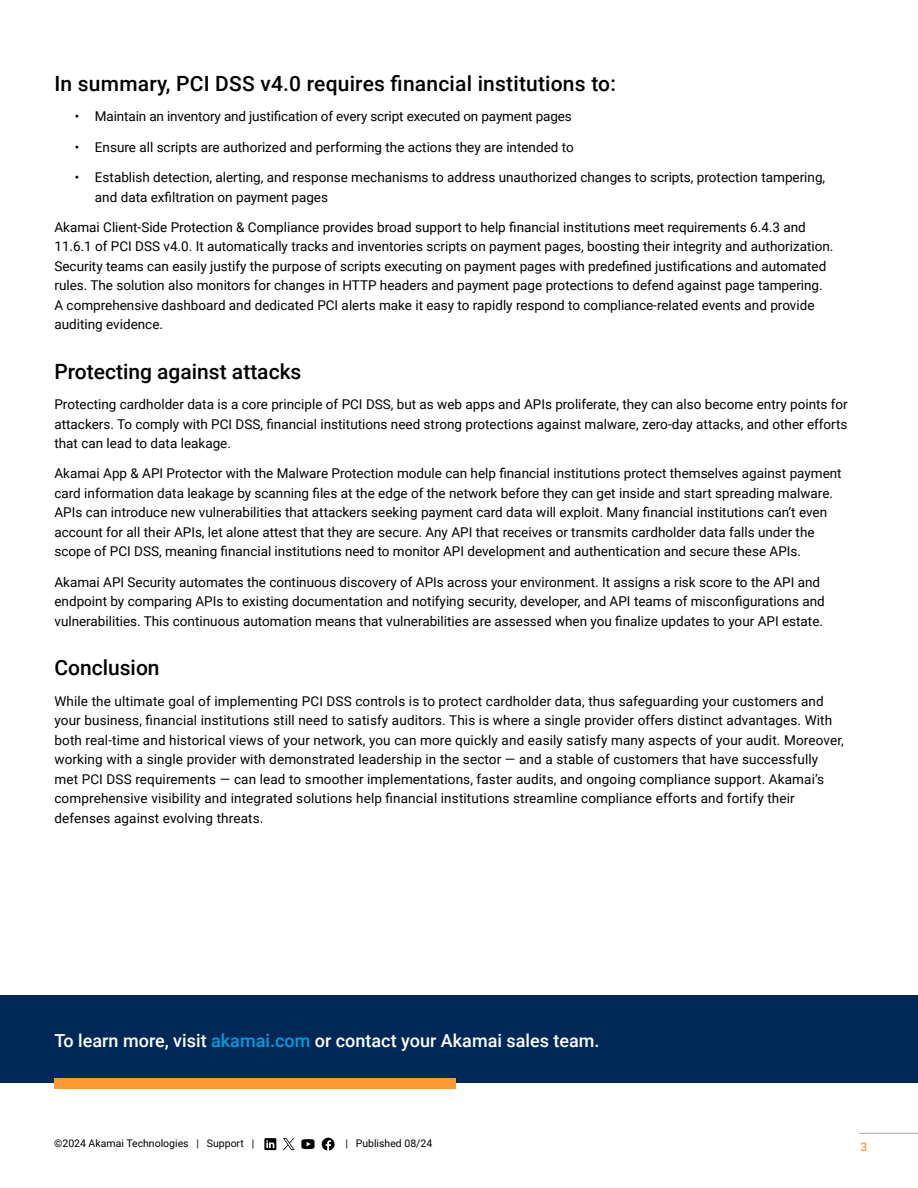
<style>
.page{position:relative;width:918px;height:1188px;background:#fff}
.page>*{position:absolute;margin:0;border:0;box-sizing:border-box;transform-origin:0 0}
.t1{font:500 21px "Roboto";letter-spacing:.01em;color:#000}
.t2{font:500 18px "Roboto";color:#fff}
.t3{font:13.5px/19.5px "Roboto";color:#000}
.t4{font:500 12px "Roboto";color:#f93}
.t5{font:10.5px "Roboto";color:#000}
.s1{color:#009cde}
</style>
<div class="page">
<svg style="left:264px;top:1138px;width:12px;height:12px"></svg>
<svg style="left:283px;top:1138px;width:12px;height:12px"></svg>
<svg style="left:301px;top:1139px;width:14px;height:10px"></svg>
<svg style="left:322px;top:1138px;width:13px;height:13px"></svg>
<hr style="left:859px;top:1133px;width:59px;height:1px;background:#a8a8aa">
<div style="left:0;top:996px;width:918px;height:87px;background:#002856"></div>
<div style="left:54px;top:1078px;width:402px;height:10px;background:#f93"></div>
<h1 class="t1" style="left:54px;top:69px;width:563px">In summary, PCI DSS v4.0 requires financial institutions to:</h1>
<p class="t3" style="left:75px;top:106px;width:499px">• Maintain an inventory and justification of every script executed on payment pages</p>
<p class="t3" style="left:75px;top:137px;width:501px">• Ensure all scripts are authorized and performing the actions they are intended to</p>
<p class="t3" style="left:95px;top:167px;width:732px;text-indent:-20px">• Establish detection, alerting, and response mechanisms to address unauthorized changes to scripts, protection tampering, and data exfiltration on payment pages</p>
<p class="t3" style="left:54px;top:217px;width:781px">Akamai Client-Side Protection &amp; Compliance provides broad support to help financial institutions meet requirements 6.4.3 and 11.6.1 of PCI DSS v4.0. It automatically tracks and inventories scripts on payment pages, boosting their integrity and authorization.<br>Security teams can easily justify the purpose of scripts executing on payment pages with predefined justifications and automated rules. The solution also monitors for changes in HTTP headers and payment page protections to defend against page tampering.<br>A comprehensive dashboard and dedicated PCI alerts make it easy to rapidly respond to compliance-related events and provide auditing evidence.</p>
<h1 class="t1" style="left:54px;top:357px;width:249px">Protecting against attacks</h1>
<p class="t3" style="left:54px;top:394px;width:795px;text-align:justify">Protecting cardholder data is a core principle of PCI DSS, but as web apps and APIs proliferate, they can also become entry points for attackers. To comply with PCI DSS, financial institutions need strong protections against malware, zero-day attacks, and other efforts that can lead to data leakage.</p>
<p class="t3" style="left:54px;top:463px;width:789px">Akamai App &amp; API Protector with the Malware Protection module can help financial institutions protect themselves against payment card information data leakage by scanning files at the edge of the network before they can get inside and start spreading malware.<br>APIs can introduce new vulnerabilities that attackers seeking payment card data will exploit. Many financial institutions can’t even account for all their APIs, let alone attest that they are secure. Any API that receives or transmits cardholder data falls under the scope of PCI DSS, meaning financial institutions need to monitor API development and authentication and secure these APIs.</p>
<p class="t3" style="left:54px;top:572px;width:772px">Akamai API Security automates the continuous discovery of APIs across your environment. It assigns a risk score to the API and endpoint by comparing APIs to existing documentation and notifying security, developer, and API teams of misconfigurations and vulnerabilities. This continuous automation means that vulnerabilities are assessed when you finalize updates to your API estate.</p>
<h1 class="t1" style="left:54px;top:653px;width:107px">Conclusion</h1>
<p class="t3" style="left:54px;top:691px;width:791px">While the ultimate goal of implementing PCI DSS controls is to protect cardholder data, thus safeguarding your customers and your business, financial institutions still need to satisfy auditors. This is where a single provider offers distinct advantages. With both real-time and historical views of your network, you can more quickly and easily satisfy many aspects of your audit. Moreover, working with a single provider with demonstrated leadership in the sector — and a stable of customers that have successfully met PCI DSS requirements — can lead to smoother implementations, faster audits, and ongoing compliance support. Akamai’s comprehensive visibility and integrated solutions help financial institutions streamline compliance efforts and fortify their defenses against evolving threats.</p>
<h2 class="t2" style="left:54px;top:1028px;width:547px">To learn more, visit <span class="s1">akamai.com</span> or contact your Akamai sales team.</h2>
<p class="t5" style="left:54px;top:1136px;width:202px">©2024 Akamai Technologies | Support |</p>
<p class="t5" style="left:345px;top:1136px;width:89px">| Published 08/24</p>
<p class="t4" style="left:860px;top:1138px;width:8px">3</p>
</div>
